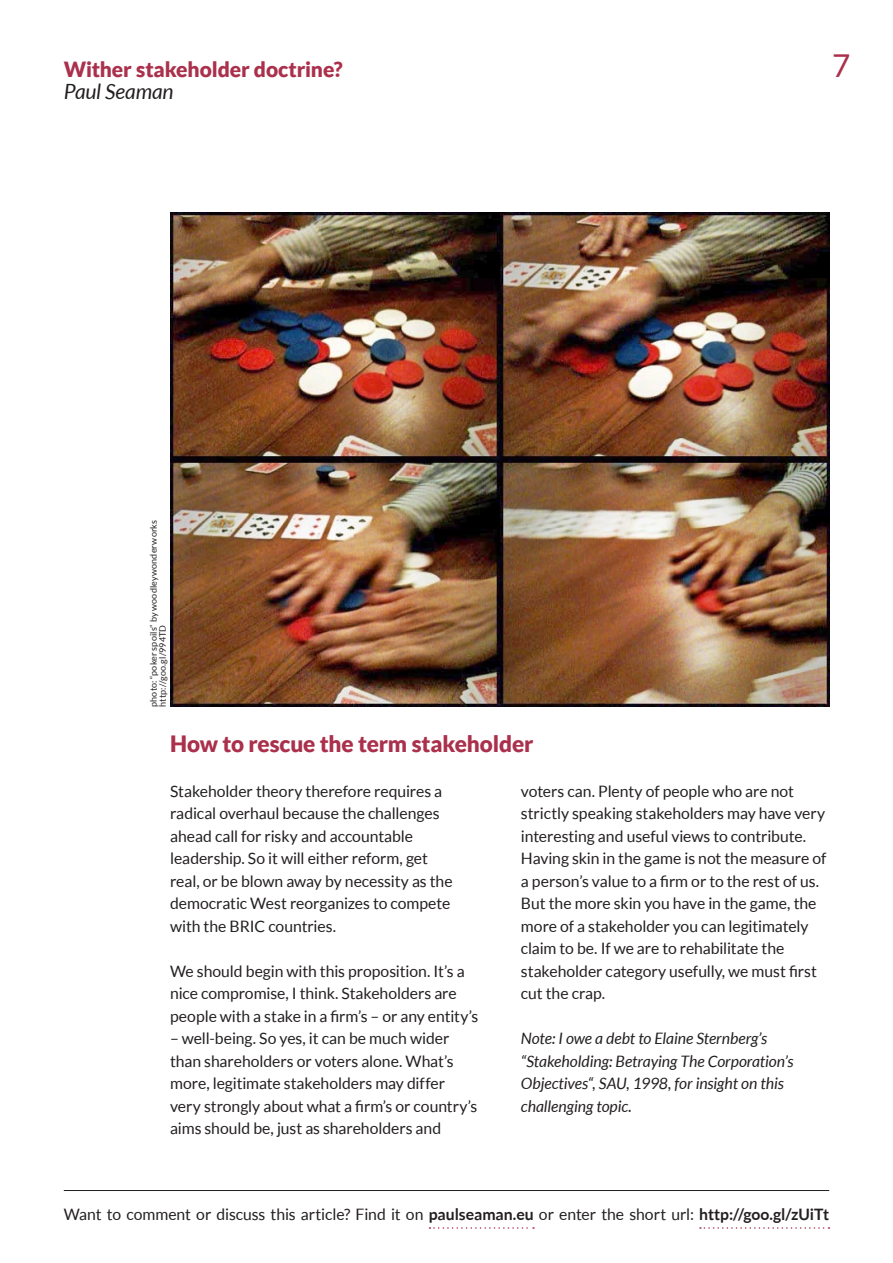
<style>
.page{position:relative;width:893px;height:1263px;background:#fff}
.page>*{position:absolute;margin:0;border:0;box-sizing:border-box;transform-origin:0 0}
.t1{font:31.5px "Lato";color:#aa304c}
.subtitle{font:900 22.5px "Lato";letter-spacing:-.005em;color:#aa304c}
.t2{font:900 21px "Lato";letter-spacing:-.005em;color:#aa304c}
.t3{font:italic 21px "Lato";letter-spacing:-.005em;color:#231f20}
.t4{font:15.75px/22.5px "Lato";letter-spacing:-.005em;color:#231f20}
.t5{font:italic 15.75px/22.5px "Lato";letter-spacing:-.005em;color:#231f20}
.photo_credit{font:9px/9px "Lato";letter-spacing:.015em;color:#231f20}
.s1{font-weight:700}
</style>
<div class="page">
<img style="left:170px;top:213px;width:659px;height:494px">
<hr style="left:64px;top:1190px;width:765px;height:1px;background:#231f20">
<svg style="left:429px;top:1227px;width:105px;height:2px"></svg>
<svg style="left:700px;top:1227px;width:129px;height:2px"></svg>
<h3 class="t2" style="left:64px;top:57px;width:281px">Wither stakeholder doctrine?</h3>
<h1 class="t1" style="left:832px;top:48px;width:20px">7</h1>
<h3 class="t3" style="left:64px;top:80px;width:111px">Paul Seaman</h3>
<p class="photo_credit" style="left:149px;top:707px;width:189px;rotate:-90deg">photo: “poker spoils” by woodleywonderworks http://goo.gl/994TD</p>
<p class="subtitle" style="left:170px;top:730px;width:365px">How to rescue the term stakeholder</p>
<p class="t4" style="left:170px;top:779px;width:284px">Stakeholder theory therefore requires a radical overhaul because the challenges ahead call for risky and accountable leadership. So it will either reform, get real, or be blown away by necessity as the democratic West reorganizes to compete with the BRIC countries.</p>
<p class="t4" style="left:170px;top:959px;width:310px">We should begin with this proposition. It’s a nice compromise, I think. Stakeholders are people with a stake in a firm’s – or any entity’s</p>
<p class="t4" style="left:170px;top:1027px;width:309px">– well-being. So yes, it can be much wider than shareholders or voters alone. What’s more, legitimate stakeholders may differ very strongly about what a firm’s or country’s aims should be, just as shareholders and</p>
<p class="t4" style="left:521px;top:779px;width:307px">voters can. Plenty of people who are not strictly speaking stakeholders may have very interesting and useful views to contribute.<br>Having skin in the game is not the measure of a person’s value to a firm or to the rest of us.<br>But the more skin you have in the game, the more of a stakeholder you can legitimately claim to be. If we are to rehabilitate the stakeholder category usefully, we must first cut the crap.</p>
<p class="t5" style="left:521px;top:1027px;width:274px">Note: I owe a debt to Elaine Sternberg’s “Stakeholding: Betraying The Corporation’s Objectives“, SAU, 1998, for insight on this challenging topic.</p>
<p class="t4" style="left:64px;top:1203px;width:767px">Want to comment or discuss this article? Find it on <span class="s1">paulseaman.eu</span> or enter the short url: <span class="s1">http://goo.gl/zUiTt</span></p>
</div>
